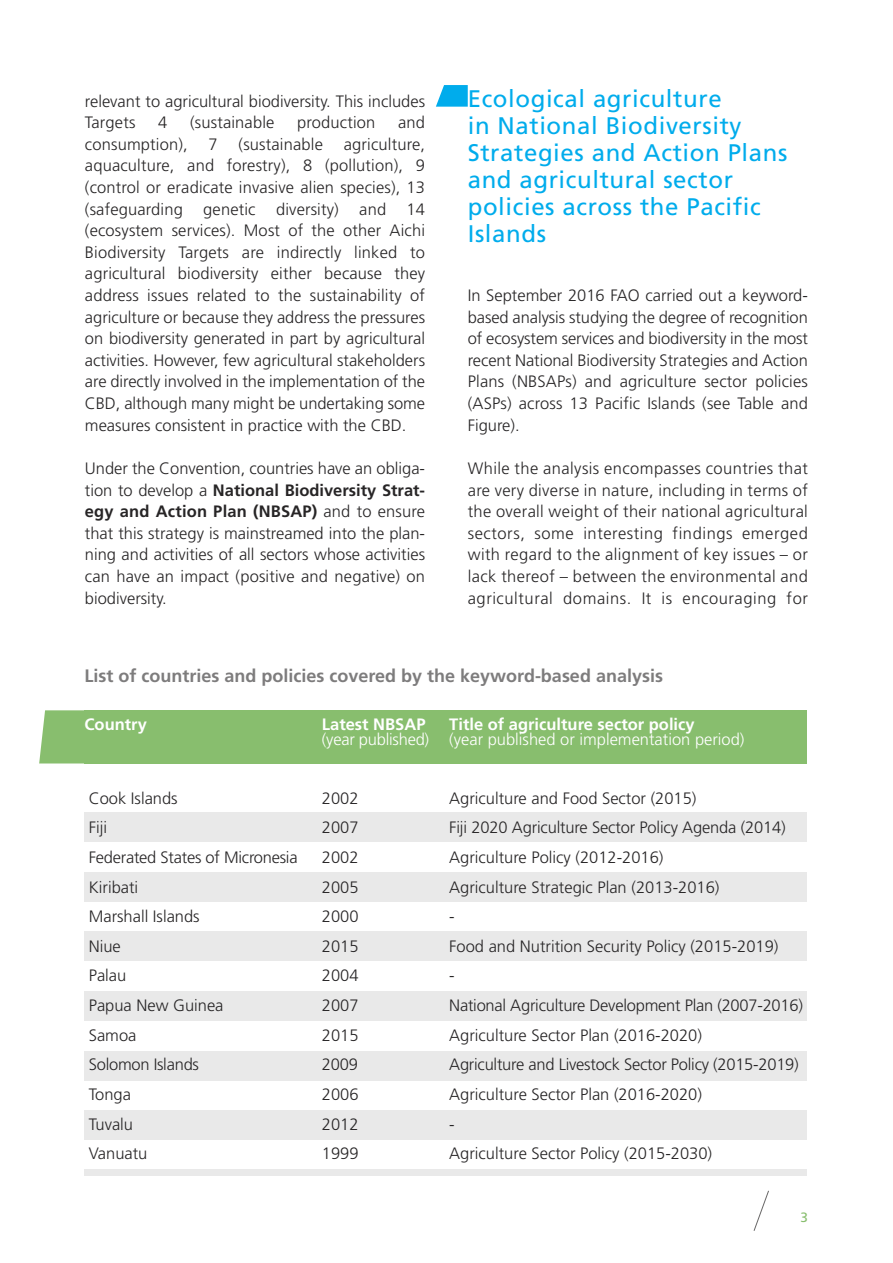
<style>
.page{position:relative;width:893px;height:1263px;background:#fff}
.page>*{position:absolute;margin:0;border:0;box-sizing:border-box;transform-origin:0 0}
.t1{font:24px/27px "Frutiger";letter-spacing:.025em;color:#00acec}
.t2{font:700 18px "Frutiger";color:rgb(39 37 38/.6)}
.t3{font:300 16.5px/21.6px "Frutiger";color:#272526;text-align:justify}
.t4{font:300 16.5px "Frutiger";color:#fff}
.t5{font:700 16.5px "Frutiger";color:#fff}
.t6{font:13.5px "Frutiger";color:#88be6e}
.s1{font-weight:700}
</style>
<div class="page">
<div style="left:85px;top:812px;width:722px;height:30px;background:#e9e9e9"></div>
<div style="left:85px;top:872px;width:722px;height:30px;background:#e9e9e9"></div>
<div style="left:85px;top:931px;width:722px;height:30px;background:#e9e9e9"></div>
<div style="left:85px;top:991px;width:722px;height:30px;background:#e9e9e9"></div>
<div style="left:85px;top:1051px;width:722px;height:29px;background:#e9e9e9"></div>
<div style="left:85px;top:1110px;width:722px;height:30px;background:#e9e9e9"></div>
<div style="left:85px;top:1170px;width:722px;height:6px;background:#e9e9e9"></div>
<div style="left:85px;top:710px;width:722px;height:53px;background:#88be6e"></div>
<svg style="left:39px;top:710px;width:46px;height:53px;background:#90c278"></svg>
<svg style="left:753px;top:1190px;width:16px;height:41px"></svg>
<svg style="left:436px;top:85px;width:32px;height:22px"></svg>
<p class="t3" style="left:85px;top:91px;width:342px">relevant to agricultural biodiversity. This includes<br>Targets</p>
<p class="t3" style="left:158px;top:113px;width:11px">4</p>
<p class="t3" style="left:190px;top:113px;width:86px">(sustainable</p>
<p class="t3" style="left:297px;top:113px;width:80px">production</p>
<p class="t3" style="left:398px;top:113px;width:28px">and</p>
<p class="t3" style="left:85px;top:135px;width:104px">consumption),</p>
<p class="t3" style="left:209px;top:135px;width:11px">7</p>
<p class="t3" style="left:239px;top:135px;width:86px">(sustainable</p>
<p class="t3" style="left:85px;top:135px;width:342px;text-indent:259px">agriculture, aquaculture, and forestry), 8 (pollution), 9 (control or eradicate invasive alien species), 13 (safeguarding genetic diversity) and 14 (ecosystem services). Most of the other Aichi Biodiversity Targets are indirectly linked to agricultural biodiversity either because they address issues related to the sustainability of agriculture or because they address the pressures on biodiversity generated in part by agricultural activities. However, few agricultural stakeholders are directly involved in the implementation of the CBD, although many might be undertaking some measures consistent in practice with the CBD.</p>
<p class="t3" style="left:85px;top:459px;width:342px">Under the Convention, countries have an obliga&shy;tion to develop a <span class="s1">National Biodiversity Strat&shy;egy and Action Plan (NBSAP)</span> and to ensure that this strategy is mainstreamed into the plan&shy;ning and activities of all sectors whose activities can have an impact (positive and negative) on biodiversity.</p>
<h1 class="t1" style="left:468px;top:87px;width:321px">Ecological agriculture<br>in National Biodiversity<br>Strategies and Action Plans and agricultural sector policies across the Pacific<br>Islands</h1>
<p class="t3" style="left:468px;top:286px;width:342px">In September 2016 FAO carried out a keyword&shy;based analysis studying the degree of recognition of ecosystem services and biodiversity in the most recent National Biodiversity Strategies and Action Plans (NBSAPs) and agriculture sector policies (ASPs) across 13 Pacific Islands (see Table and Figure).</p>
<p class="t3" style="left:468px;top:459px;width:342px">While the analysis encompasses countries that are very diverse in nature, including in terms of the overall weight of their national agricultural sectors, some interesting findings emerged with regard to the alignment of key issues – or lack thereof – between the environmental and agricultural domains. It is encouraging for</p>
<p class="t2" style="left:85px;top:668px;width:580px">List of countries and policies covered by the keyword-based analysis</p>
<p class="t5" style="left:85px;top:717px;width:64px">Country</p>
<p class="t5" style="left:322px;top:717px;width:105px">Latest NBSAP</p>
<p class="t5" style="left:449px;top:717px;width:247px">Title of agriculture sector policy</p>
<p class="t4" style="left:322px;top:732px;width:424px">(year published) (year published or implementation period)</p>
<p class="t3" style="left:89px;top:788px;width:90px">Cook Islands</p>
<p class="t3" style="left:322px;top:788px;width:38px">2002</p>
<p class="t3" style="left:449px;top:788px;width:249px">Agriculture and Food Sector (2015)</p>
<p class="t3" style="left:89px;top:818px;width:20px">Fiji</p>
<p class="t3" style="left:322px;top:818px;width:38px">2007</p>
<p class="t3" style="left:449px;top:818px;width:338px">Fiji 2020 Agriculture Sector Policy Agenda (2014)</p>
<p class="t3" style="left:89px;top:848px;width:210px">Federated States of Micronesia</p>
<p class="t3" style="left:322px;top:848px;width:38px">2002</p>
<p class="t3" style="left:449px;top:848px;width:216px">Agriculture Policy (2012-2016)</p>
<p class="t3" style="left:89px;top:877px;width:51px">Kiribati</p>
<p class="t3" style="left:322px;top:877px;width:38px">2005</p>
<p class="t3" style="left:449px;top:877px;width:272px">Agriculture Strategic Plan (2013-2016)</p>
<p class="t3" style="left:89px;top:907px;width:112px">Marshall Islands</p>
<p class="t3" style="left:322px;top:907px;width:38px">2000</p>
<p class="t3" style="left:449px;top:907px;width:7px">-</p>
<p class="t3" style="left:89px;top:936px;width:34px">Niue</p>
<p class="t3" style="left:322px;top:936px;width:38px">2015</p>
<p class="t3" style="left:449px;top:936px;width:331px">Food and Nutrition Security Policy (2015-2019)</p>
<p class="t3" style="left:89px;top:966px;width:39px">Palau</p>
<p class="t3" style="left:322px;top:966px;width:38px">2004</p>
<p class="t3" style="left:449px;top:966px;width:7px">-</p>
<p class="t3" style="left:89px;top:996px;width:136px">Papua New Guinea</p>
<p class="t3" style="left:322px;top:996px;width:38px">2007</p>
<p class="t3" style="left:449px;top:996px;width:355px">National Agriculture Development Plan (2007-2016)</p>
<p class="t3" style="left:89px;top:1025px;width:49px">Samoa</p>
<p class="t3" style="left:322px;top:1025px;width:38px">2015</p>
<p class="t3" style="left:449px;top:1025px;width:254px">Agriculture Sector Plan (2016-2020)</p>
<p class="t3" style="left:89px;top:1055px;width:112px">Solomon Islands</p>
<p class="t3" style="left:322px;top:1055px;width:37px">2009</p>
<p class="t3" style="left:449px;top:1055px;width:351px">Agriculture and Livestock Sector Policy (2015-2019)</p>
<p class="t3" style="left:89px;top:1085px;width:44px">Tonga</p>
<p class="t3" style="left:322px;top:1085px;width:38px">2006</p>
<p class="t3" style="left:449px;top:1085px;width:254px">Agriculture Sector Plan (2016-2020)</p>
<p class="t3" style="left:89px;top:1114px;width:46px">Tuvalu</p>
<p class="t3" style="left:322px;top:1114px;width:38px">2012</p>
<p class="t3" style="left:449px;top:1114px;width:7px">-</p>
<p class="t3" style="left:89px;top:1144px;width:60px">Vanuatu</p>
<p class="t3" style="left:322px;top:1144px;width:38px">1999</p>
<p class="t3" style="left:449px;top:1144px;width:264px">Agriculture Sector Policy (2015-2030)</p>
<p class="t6" style="left:800px;top:1212px;width:9px">3</p>
</div>
